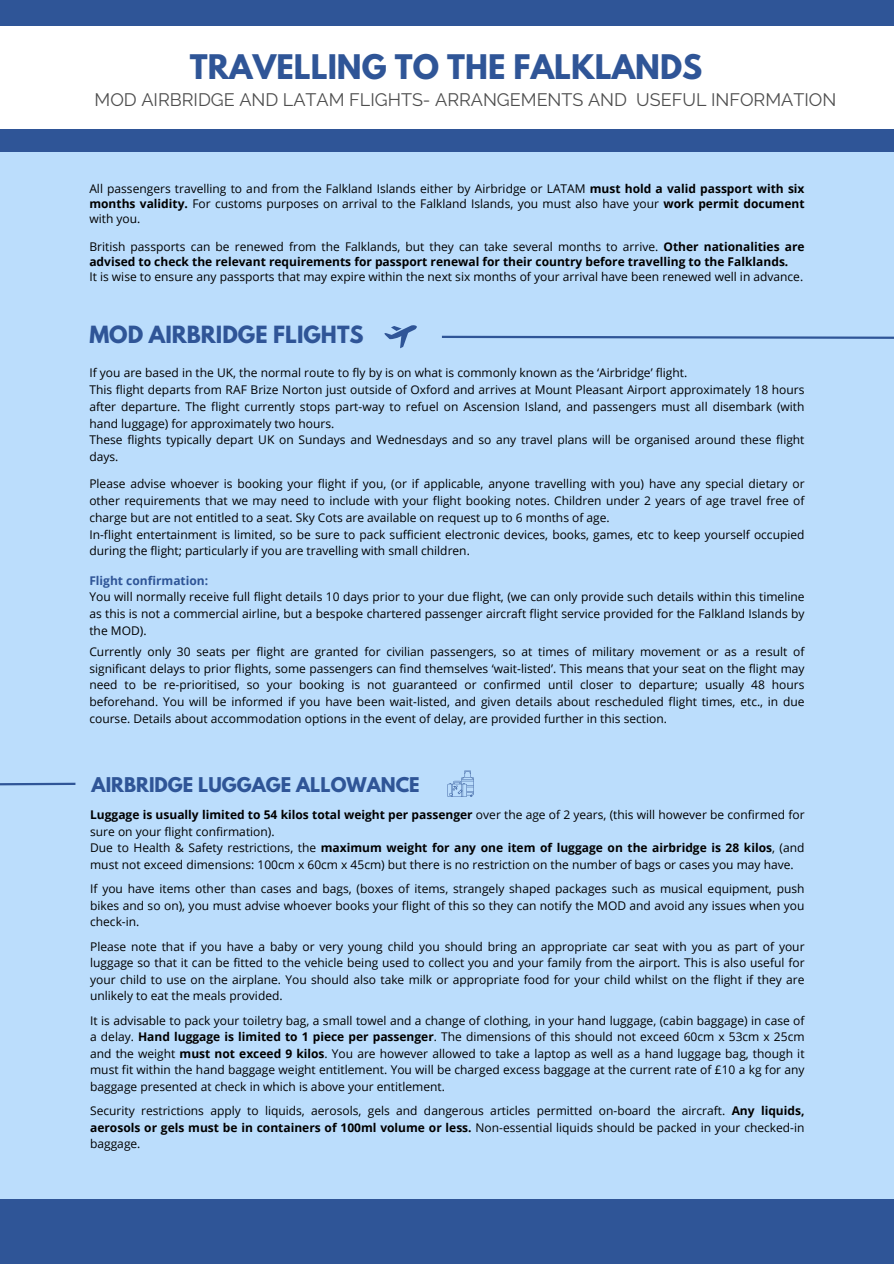
<style>
.page{position:relative;width:894px;height:1264px;background:#fff}
.page>*{position:absolute;margin:0;border:0;box-sizing:border-box;transform-origin:0 0}
.t1{font:700 30px "League Spartan";color:#2f5597}
.t2{font:700 21px "League Spartan";color:#2f5597}
.t3{font:18px "Raleway";color:#4e4e4e}
.t4{font:700 18px "League Spartan";color:#2f5597}
.t5{font:12px/16.5px "Open Sans";color:#000;text-align:justify}
.t6{font:700 12px/14.9px "Open Sans";color:#000}
.t7{font:700 12px "Open Sans";color:#2f5597}
.s1{font-weight:700}
.s2{font-weight:400}
</style>
<div class="page">
<div style="left:0;top:0;width:893px;height:1263px;background:#bbddfc"></div>
<div style="left:0;top:0;width:893px;height:152px;background:#2f5597"></div>
<div style="left:0;top:26px;width:893px;height:102px;background:#fff"></div>
<div style="left:0;top:1199px;width:893px;height:64px;background:#2f5597"></div>
<svg style="left:441px;top:335px;width:452px;height:4px"></svg>
<svg style="left:384px;top:325px;width:32px;height:23px"></svg>
<svg style="left:0;top:782px;width:76px;height:4px"></svg>
<svg style="left:447px;top:770px;width:26px;height:26px"></svg>
<h2 class="t1" style="left:190px;top:52px;width:514px">TRAVELLING TO THE FALKLANDS</h2>
<p class="t3" style="left:94px;top:89px;width:743px">MOD AIRBRIDGE AND LATAM FLIGHTS- ARRANGEMENTS AND USEFUL INFORMATION</p>
<p class="t5" style="left:89px;top:181px;width:716px;line-height:14.9px">All passengers travelling to and from the Falkland Islands either by Airbridge or LATAM <span class="s1">must hold a valid passport with six months validity.</span> For customs purposes on arrival to the Falkland Islands, you must also have your <span class="s1">work permit document </span>with you.</p>
<h3 class="t6" style="left:89px;top:239px;width:716px"><span class="s2">British passports can be renewed from the Falklands, but they can take several months to arrive.</span> Other nationalities are advised to check the relevant requirements for passport renewal for their country before travelling to the Falklands.</h3>
<p class="t5" style="left:89px;top:268px;width:715px">It is wise to ensure any passports that may expire within the next six months of your arrival have been renewed well in advance.</p>
<p class="t2" style="left:89px;top:324px;width:276px">MOD AIRBRIDGE FLIGHTS</p>
<p class="t5" style="left:89px;top:364px;width:599px">If you are based in the UK, the normal route to fly by is on what is commonly known as the ‘Airbridge’ flight.</p>
<p class="t5" style="left:89px;top:381px;width:716px">This flight departs from RAF Brize Norton just outside of Oxford and arrives at Mount Pleasant Airport approximately 18 hours after departure. The flight currently stops part-way to refuel on Ascension Island, and passengers must all disembark (with hand luggage) for approximately two hours.</p>
<p class="t5" style="left:89px;top:431px;width:716px">These flights typically depart UK on Sundays and Wednesdays and so any travel plans will be organised around these flight days.</p>
<p class="t5" style="left:89px;top:475px;width:716px">Please advise whoever is booking your flight if you, (or if applicable, anyone travelling with you) have any special dietary or other requirements that we may need to include with your flight booking notes. Children under 2 years of age travel free of charge but are not entitled to a seat. Sky Cots are available on request up to 6 months of age.</p>
<p class="t5" style="left:89px;top:525px;width:716px">In-flight entertainment is limited, so be sure to pack sufficient electronic devices, books, games, etc to keep yourself occupied during the flight; particularly if you are travelling with small children.</p>
<p class="t7" style="left:89px;top:572px;width:120px">Flight confirmation:</p>
<p class="t5" style="left:89px;top:588px;width:716px">You will normally receive full flight details 10 days prior to your due flight, (we can only provide such details within this timeline as this is not a commercial airline, but a bespoke chartered passenger aircraft flight service provided for the Falkland Islands by the MOD).</p>
<p class="t5" style="left:89px;top:642px;width:716px">Currently only 30 seats per flight are granted for civilian passengers, so at times of military movement or as a result of significant delays to prior flights, some passengers can find themselves ‘wait-listed’. This means that your seat on the flight may need to be re-prioritised, so your booking is not guaranteed or confirmed until closer to departure; usually 48 hours beforehand. You will be informed if you have been wait-listed, and given details about rescheduled flight times, etc., in due course. Details about accommodation options in the event of delay, are provided further in this section.</p>
<p class="t4" style="left:92px;top:775px;width:329px">AIRBRIDGE LUGGAGE ALLOWANCE</p>
<p class="t5" style="left:90px;top:806px;width:715px"><span class="s1">Luggage is usually limited to 54 kilos total weight per passenger</span> over the age of 2 years, (this will however be confirmed for sure on your flight confirmation).</p>
<h1 class="t5" style="left:90px;top:839px;width:715px">Due to Health &amp; Safety restrictions, the <span class="s1">maximum weight for any one item of luggage on the airbridge is 28 kilos</span>, (and must not exceed dimensions: 100cm x 60cm x 45cm) but there is no restriction on the number of bags or cases you may have.</h1>
<h4 class="t5" style="left:90px;top:880px;width:715px">If you have items other than cases and bags, (boxes of items, strangely shaped packages such as musical equipment, push bikes and so on), you must advise whoever books your flight of this so they can notify the MOD and avoid any issues when you check-in.</h4>
<p class="t5" style="left:90px;top:937px;width:715px">Please note that if you have a baby or very young child you should bring an appropriate car seat with you as part of your luggage so that it can be fitted to the vehicle being used to collect you and your family from the airport. This is also useful for your child to use on the airplane. You should also take milk or appropriate food for your child whilst on the flight if they are unlikely to eat the meals provided.</p>
<p class="t5" style="left:90px;top:1011px;width:715px">It is advisable to pack your toiletry bag, a small towel and a change of clothing, in your hand luggage, (cabin baggage) in case of a delay. <span class="s1">Hand luggage is limited to 1 piece per passenger</span>. The dimensions of this should not exceed 60cm x 53cm x 25cm and the weight <span class="s1">must not exceed 9 kilos</span>. You are however allowed to take a laptop as well as a hand luggage bag, though it must fit within the hand baggage weight entitlement. You will be charged excess baggage at the current rate of £10 a kg for any baggage presented at check in which is above your entitlement.</p>
<p class="t5" style="left:90px;top:1102px;width:715px">Security restrictions apply to liquids, aerosols, gels and dangerous articles permitted on-board the aircraft. <span class="s1">Any liquids, aerosols or gels must be in containers of 100ml volume or less.</span> Non-essential liquids should be packed in your checked-in baggage.</p>
</div>
